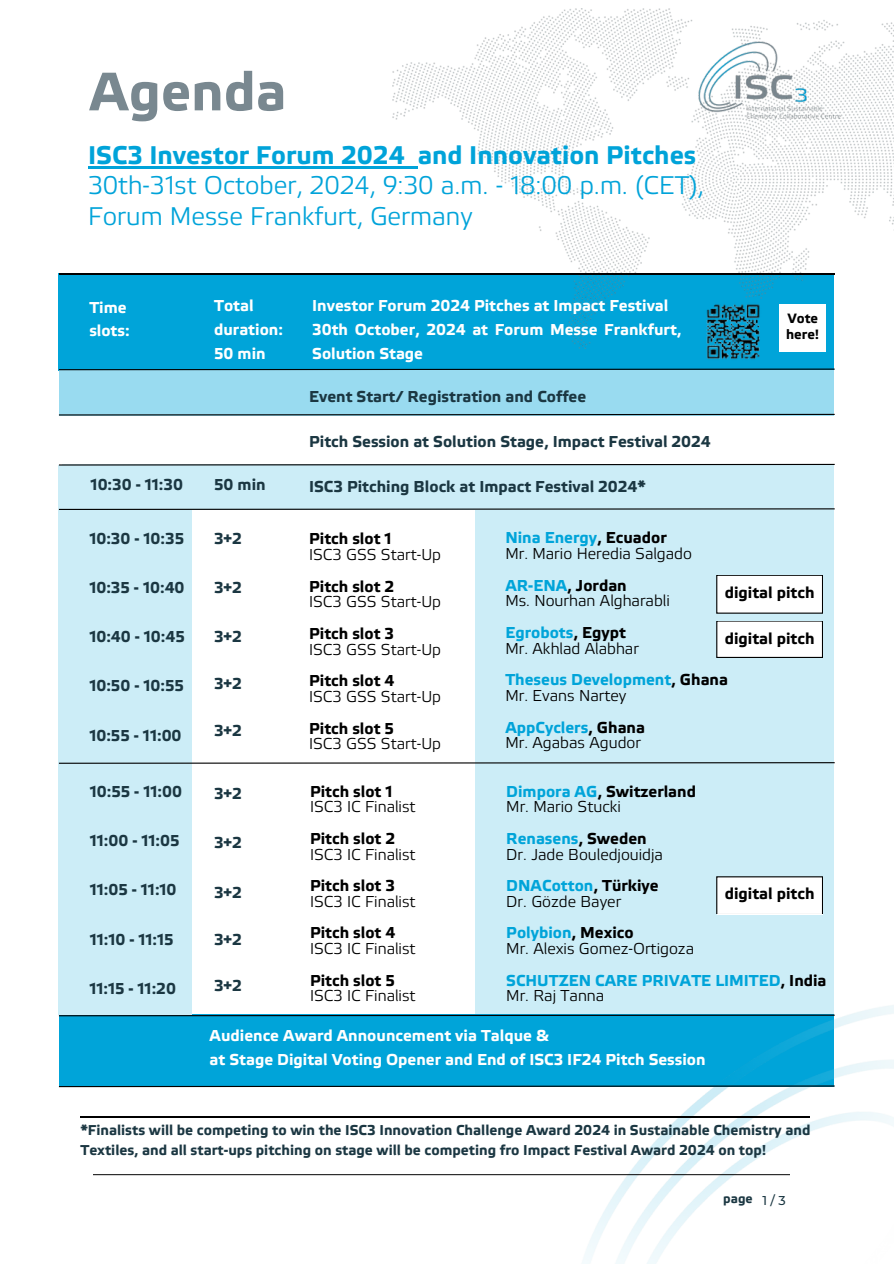
<style>
.page{position:relative;width:894px;height:1264px;background:#fff}
.page>*{position:absolute;margin:0;border:0;box-sizing:border-box;transform-origin:0 0}
.t1{font:700 54px "Etelka";color:#798890}
.t2{font:300 25.5px/30.3px "Etelka";color:#00a3d9}
.t3{font:300 15.75px/15.8px "Etelka";color:#000}
.t4{font:700 15.75px "Etelka";color:#1b3742}
.t5{font:700 15.75px/23.7px "Etelka";color:#fff}
.t6{font:700 15.75px/15.8px "Etelka";color:#00a4d9}
.t7{font:700 15.75px "Etelka";color:#000}
.t8{font:700 14.25px/19.2px "Etelka";color:#1b3742}
.t9{font:700 13.5px/16.8px "Etelka";color:#000}
.t10{font:700 12.75px "Etelka";color:#1b3742}
.t11{font:500 12.75px "Montserrat";color:#1b3742}
.s1{font-weight:700}
.s2{font-weight:700;color:#00a4d9}
.s3{color:#000}
.s4{font-weight:300;color:#000}
.s5{font-weight:700;color:#00a3d9}
</style>
<div class="page">
<div style="left:59px;top:274px;width:774px;height:97px;background:#00a4d9"></div>
<div style="left:59px;top:370px;width:774px;height:45px;background:#99dbf0"></div>
<div style="left:62px;top:464px;width:771px;height:46px;background:#ccedf7"></div>
<div style="left:475px;top:510px;width:358px;height:253px;background:#ccedf7"></div>
<div style="left:59px;top:1014px;width:774px;height:73px;background:#00a4d9"></div>
<img style="left:574px;top:1004px;width:319px;height:259px">
<img style="left:392px;top:9px;width:501px;height:340px">
<div style="left:59px;top:465px;width:133px;height:296px;background:#ccedf7"></div>
<img style="left:94px;top:1174px;width:695px;height:1px">
<img style="left:705px;top:299px;width:58px;height:60px">
<div style="left:779px;top:304px;width:46px;height:48px;background:#fff"></div>
<div style="left:475px;top:760px;width:358px;height:253px;background:#ccedf7"></div>
<div style="left:59px;top:759px;width:133px;height:255px;background:#ccedf7"></div>
<svg style="left:81px;top:1116px;width:727px;height:1px"></svg>
<svg style="left:58px;top:368px;width:777px;height:3px"></svg>
<svg style="left:59px;top:413px;width:776px;height:3px"></svg>
<svg style="left:59px;top:273px;width:775px;height:1px"></svg>
<svg style="left:58px;top:463px;width:777px;height:3px"></svg>
<svg style="left:58px;top:507px;width:777px;height:3px"></svg>
<svg style="left:58px;top:761px;width:777px;height:3px"></svg>
<svg style="left:58px;top:1084px;width:777px;height:3px"></svg>
<svg style="left:58px;top:1014px;width:777px;height:2px"></svg>
<div style="left:716px;top:575px;width:106px;height:38px;background:#fff"></div>
<div style="left:716px;top:575px;width:106px;height:38px;border:1px solid #000"></div>
<hr style="left:88px;top:166px;width:300px;height:2px;background:#00a3d9">
<svg style="left:388px;top:166px;width:29px;height:2px"></svg>
<svg style="left:716px;top:876px;width:106px;height:38px;background:#f4f4f4"></svg>
<svg style="left:716px;top:621px;width:106px;height:36px;background:#f7f7f7"></svg>
<h3 class="t1" style="left:89px;top:70px;width:198px">Agenda</h3>
<h3 class="t2" style="left:88px;top:142px;width:617px"><span class="s1">ISC3 Investor Forum 2024 and Innovation Pitches<br></span>30th-31st October, 2024, 9:30 a.m. - 18:00 p.m. (CET),<br>Forum Messe Frankfurt, Germany</h3>
<h4 class="t5" style="left:89px;top:296px;width:42px">Time slots:</h4>
<h4 class="t5" style="left:214px;top:295px;width:70px">Total duration:<br>50 min</h4>
<h3 class="t5" style="left:312px;top:295px;width:370px">Investor Forum 2024 Pitches at Impact Festival<br>30th October, 2024 at Forum Messe Frankfurt,<br>Solution Stage</h3>
<h3 class="t4" style="left:309px;top:390px;width:278px">Event Start/ Registration and Coffee</h3>
<h4 class="t4" style="left:309px;top:435px;width:403px">Pitch Session at Solution Stage, Impact Festival 2024</h4>
<h4 class="t4" style="left:91px;top:478px;width:94px">10:30 - 11:30</h4>
<h3 class="t4" style="left:214px;top:478px;width:53px">50 min</h3>
<h3 class="t4" style="left:309px;top:480px;width:338px">ISC3 Pitching Block at Impact Festival 2024*</h3>
<h3 class="t9" style="left:786px;top:310px;width:35px">Vote here!</h3>
<h4 class="t4" style="left:89px;top:532px;width:96px">10:30 - 10:35</h4>
<h4 class="t4" style="left:89px;top:581px;width:97px">10:35 - 10:40</h4>
<h4 class="t4" style="left:89px;top:630px;width:97px">10:40 - 10:45</h4>
<h4 class="t4" style="left:89px;top:679px;width:96px">10:50 - 10:55</h4>
<h3 class="t4" style="left:89px;top:728px;width:94px">10:55 - 11:00</h3>
<h4 class="t4" style="left:90px;top:785px;width:94px">10:55 - 11:00</h4>
<h3 class="t4" style="left:90px;top:834px;width:91px">11:00 - 11:05</h3>
<h3 class="t4" style="left:90px;top:883px;width:88px">11:05 - 11:10</h3>
<h3 class="t4" style="left:90px;top:932px;width:85px">11:10 - 11:15</h3>
<h3 class="t4" style="left:89px;top:981px;width:88px">11:15 - 11:20</h3>
<h3 class="t4" style="left:214px;top:532px;width:29px">3+2</h3>
<h3 class="t4" style="left:214px;top:581px;width:29px">3+2</h3>
<h3 class="t4" style="left:214px;top:630px;width:29px">3+2</h3>
<h3 class="t4" style="left:214px;top:677px;width:29px">3+2</h3>
<h4 class="t4" style="left:214px;top:724px;width:29px">3+2</h4>
<h4 class="t3" style="left:309px;top:532px;width:133px"><span class="s1">Pitch slot 1<br></span>ISC3 GSS Start-Up</h4>
<h4 class="t3" style="left:309px;top:579px;width:133px"><span class="s1">Pitch slot 2<br></span>ISC3 GSS Start-Up</h4>
<h4 class="t3" style="left:309px;top:627px;width:133px"><span class="s1">Pitch slot 3<br></span>ISC3 GSS Start-Up</h4>
<h4 class="t3" style="left:309px;top:674px;width:133px"><span class="s1">Pitch slot 4<br></span>ISC3 GSS Start-Up</h4>
<h3 class="t3" style="left:309px;top:721px;width:133px"><span class="s1">Pitch slot 5<br></span>ISC3 GSS Start-Up</h3>
<h3 class="t3" style="left:505px;top:531px;width:188px"><span class="s2">Nina Energy</span><span class="s1">, Ecuador<br></span>Mr. Mario Heredia Salgado</h3>
<h3 class="t3" style="left:505px;top:578px;width:166px"><span class="s2">AR-ENA</span><span class="s1">, Jordan<br></span>Ms. Nourhan Algharabli</h3>
<h3 class="t3" style="left:505px;top:626px;width:135px"><span class="s2">Egrobots</span><span class="s1">, Egypt<br></span>Mr. Akhlad Alabhar</h3>
<h3 class="t6" style="left:505px;top:673px;width:224px">Theseus Development<span class="s3">, Ghana<br></span><span class="s4">Mr. Evans Nartey</span></h3>
<h3 class="t3" style="left:505px;top:720px;width:141px"><span class="s5">AppCyclers</span><span class="s1">, Ghana<br></span>Mr. Agabas Agudor</h3>
<h3 class="t7" style="left:724px;top:586px;width:91px">digital pitch</h3>
<p class="t7" style="left:724px;top:631px;width:91px">digital pitch</p>
<p class="t3" style="left:310px;top:784px;width:107px"><span class="s1">Pitch slot 1<br></span>ISC3 IC Finalist</p>
<p class="t3" style="left:310px;top:831px;width:107px"><span class="s1">Pitch slot 2<br></span>ISC3 IC Finalist</p>
<p class="t3" style="left:310px;top:879px;width:107px"><span class="s1">Pitch slot 3<br></span>ISC3 IC Finalist</p>
<h3 class="t3" style="left:310px;top:926px;width:107px"><span class="s1">Pitch slot 4<br></span>ISC3 IC Finalist</h3>
<p class="t3" style="left:310px;top:973px;width:107px"><span class="s1">Pitch slot 5<br></span>ISC3 IC Finalist</p>
<h3 class="t5" style="left:209px;top:1024px;width:497px">Audience Award Announcement via Talque &amp;<br>at Stage Digital Voting Opener and End of ISC3 IF24 Pitch Session</h3>
<h3 class="t3" style="left:506px;top:784px;width:191px"><span class="s2">Dimpora AG</span><span class="s1">, Switzerland<br></span>Mr. Mario Stucki</h3>
<h4 class="t3" style="left:506px;top:831px;width:158px"><span class="s2">Renasens</span><span class="s1">, Sweden<br></span>Dr. Jade Bouledjouidja</h4>
<h4 class="t3" style="left:506px;top:879px;width:154px"><span class="s2">DNACotton</span><span class="s1">, Türkiye<br></span>Dr. Gözde Bayer</h4>
<h4 class="t3" style="left:506px;top:926px;width:189px"><span class="s2">Polybion</span><span class="s1">, Mexico<br></span>Mr. Alexis Gomez-Ortigoza</h4>
<h4 class="t6" style="left:506px;top:973px;width:322px">SCHUTZEN CARE PRIVATE LIMITED<span class="s3">, India<br></span><span class="s4">Mr. Raj Tanna</span></h4>
<h3 class="t4" style="left:214px;top:787px;width:29px">3+2</h3>
<h3 class="t4" style="left:214px;top:836px;width:29px">3+2</h3>
<h3 class="t4" style="left:214px;top:885px;width:29px">3+2</h3>
<h3 class="t4" style="left:214px;top:932px;width:29px">3+2</h3>
<h3 class="t4" style="left:214px;top:979px;width:29px">3+2</h3>
<p class="t7" style="left:724px;top:887px;width:91px">digital pitch</p>
<p class="t8" style="left:80px;top:1121px;width:731px">*Finalists will be competing to win the ISC3 Innovation Challenge Award 2024 in Sustainable Chemistry and<br>Textiles, and all start-ups pitching on stage will be competing fro Impact Festival Award 2024 on top!</p>
<h4 class="t10" style="left:723px;top:1193px;width:31px">page</h4>
<h4 class="t11" style="left:762px;top:1192px;width:25px">1/3</h4>
</div>
